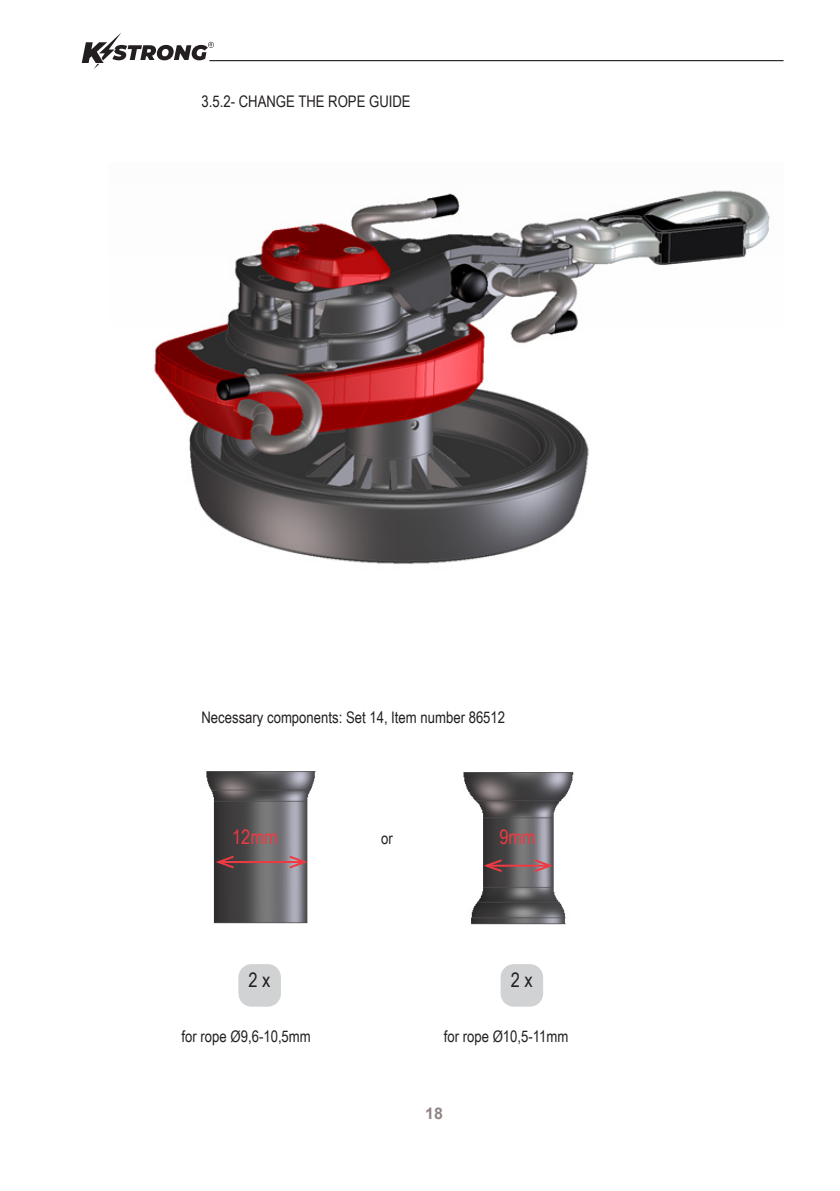
<style>
.page{position:relative;width:840px;height:1191px;background:#fff}
.page>*{position:absolute;margin:0;border:0;box-sizing:border-box;transform-origin:0 0}
.Copy{font:20px "Arial Narrow";color:#ee3a41}
.Copy-2{font:20px "Arial Narrow";color:#231f20}
.Copy-3{font:16px "Arial Narrow";color:#231f20}
.Unterüberschrift{font:16px "Arial Narrow";color:#231f20}
.t1{font:700 16px "Arial";color:#8f8683}
</style>
<div class="page">
<svg style="left:82px;top:33px;width:132px;height:36px"></svg>
<hr style="left:209px;top:60px;width:574px;height:1px;background:#000">
<div style="left:500px;top:964px;width:43px;height:42px;background:#d1d2d4;border:26px solid #d1d2d4"></div>
<div style="left:238px;top:964px;width:43px;height:42px;background:#d1d2d4;border:26px solid #d1d2d4"></div>
<img style="left:154px;top:190px;width:616px;height:374px">
<img style="left:206px;top:771px;width:110px;height:153px">
<hr style="left:218px;top:861px;width:86px;height:2px;background:#ee3a41">
<svg style="left:213px;top:854px;width:23px;height:16px"></svg>
<svg style="left:287px;top:854px;width:23px;height:16px"></svg>
<img style="left:463px;top:772px;width:111px;height:153px">
<hr style="left:486px;top:864px;width:63px;height:2px;background:#ee3a41">
<svg style="left:480px;top:857px;width:24px;height:16px"></svg>
<svg style="left:532px;top:857px;width:23px;height:16px"></svg>
<p class="Unterüberschrift" style="left:201px;top:90px;width:211px">3.5.2- CHANGE THE ROPE GUIDE</p>
<p class="Copy-3" style="left:201px;top:706px;width:305px">Necessary components: Set 14, Item number 86512</p>
<p class="Copy" style="left:232px;top:822px;width:47px">12mm</p>
<p class="Copy-3" style="left:381px;top:827px;width:13px">or</p>
<p class="Copy" style="left:499px;top:822px;width:38px">9mm</p>
<p class="Copy-2" style="left:248px;top:965px;width:23px">2 x</p>
<p class="Copy-2" style="left:510px;top:965px;width:23px">2 x</p>
<p class="Copy-3" style="left:181px;top:1025px;width:131px">for rope Ø9,6-10,5mm</p>
<p class="Copy-3" style="left:443px;top:1025px;width:126px">for rope Ø10,5-11mm</p>
<p class="t1" style="left:425px;top:1102px;width:19px">18</p>
</div>
